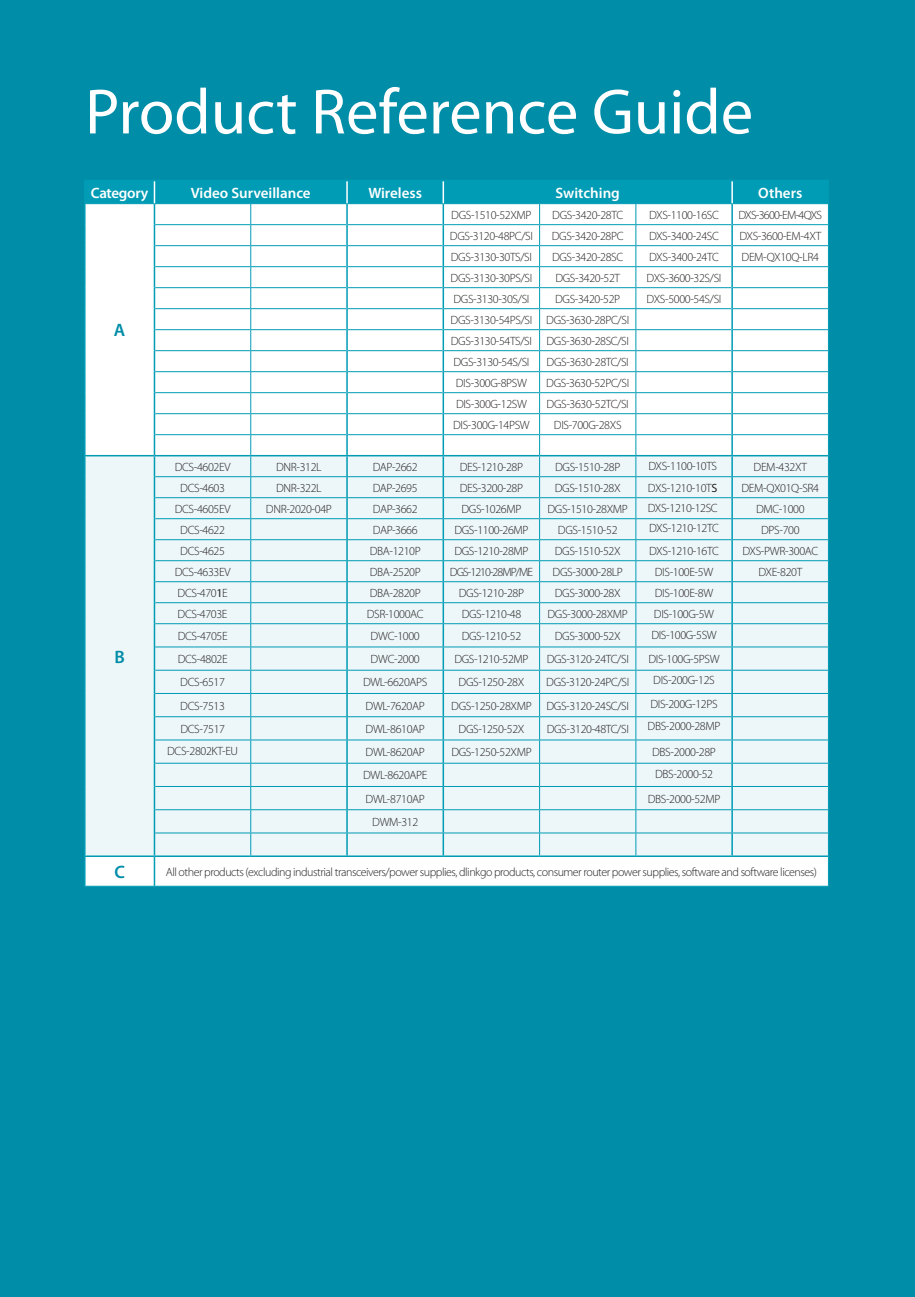
<style>
.page{position:relative;width:915px;height:1297px;background:#fff}
.page>*{position:absolute;margin:0;border:0;box-sizing:border-box;transform-origin:0 0}
.TITLE_switching_D{font:64.5px "Myriad Pro";color:#fff}
.body_BOLD{font:600 18px "Myriad Pro";color:#008da8}
.body_BOLD-2{font:600 15px "Myriad Pro";color:#fff}
.body_BOLD-3{font:600 15px "Myriad Pro";letter-spacing:-.02em;color:#fff}
.body_BOLD-4{font:300 12px "Myriad Pro";letter-spacing:-.03em;color:#231f20}
.body_BOLD-5{font:300 12px "Myriad Pro";letter-spacing:-.06em;color:#231f20}
.body_BOLD-6{font:300 12px "Myriad Pro";letter-spacing:-.08em;color:#231f20}
.s1{font-weight:400}
</style>
<div class="page">
<div style="left:0;top:0;width:914px;height:1297px;background:#008da8"></div>
<hr style="left:84px;top:886px;width:70px;height:1px;background:#009cb5">
<hr style="left:154px;top:886px;width:97px;height:1px;background:#009cb5">
<hr style="left:251px;top:886px;width:96px;height:1px;background:#009cb5">
<hr style="left:347px;top:886px;width:96px;height:1px;background:#009cb5">
<hr style="left:443px;top:886px;width:96px;height:1px;background:#009cb5">
<hr style="left:539px;top:886px;width:96px;height:1px;background:#009cb5">
<hr style="left:635px;top:886px;width:97px;height:1px;background:#009cb5">
<hr style="left:732px;top:886px;width:96px;height:1px;background:#009cb5">
<svg style="left:84px;top:180px;width:744px;height:706px;background:#def1f4"></svg>
<p class="TITLE_switching_D" style="left:85px;top:72px;width:669px">Product Reference Guide</p>
<p class="body_BOLD-3" style="left:91px;top:183px;width:59px">Category</p>
<p class="body_BOLD-2" style="left:191px;top:183px;width:121px">Video Surveillance</p>
<p class="body_BOLD-2" style="left:368px;top:183px;width:55px">Wireless</p>
<p class="body_BOLD-2" style="left:555px;top:183px;width:66px">Switching</p>
<p class="body_BOLD-2" style="left:758px;top:183px;width:45px">Others</p>
<p class="body_BOLD-4" style="left:451px;top:207px;width:82px">DGS-1510-52XMP</p>
<p class="body_BOLD-4" style="left:552px;top:207px;width:72px">DGS-3420-28TC</p>
<p class="body_BOLD-4" style="left:648px;top:207px;width:71px">DXS-1100-16SC</p>
<p class="body_BOLD-5" style="left:738px;top:207px;width:85px">DXS-3600-EM-4QXS</p>
<p class="body_BOLD-4" style="left:450px;top:228px;width:84px">DGS-3120-48PC/SI</p>
<p class="body_BOLD-4" style="left:551px;top:228px;width:73px">DGS-3420-28PC</p>
<p class="body_BOLD-4" style="left:648px;top:228px;width:71px">DXS-3400-24SC</p>
<p class="body_BOLD-4" style="left:739px;top:228px;width:83px">DXS-3600-EM-4XT</p>
<p class="body_BOLD" style="left:114px;top:319px;width:13px">A</p>
<p class="body_BOLD" style="left:114px;top:645px;width:12px">B</p>
<p class="body_BOLD-4" style="left:450px;top:249px;width:83px">DGS-3130-30TS/SI</p>
<p class="body_BOLD-4" style="left:552px;top:249px;width:73px">DGS-3420-28SC</p>
<p class="body_BOLD-4" style="left:450px;top:270px;width:83px">DGS-3130-30PS/SI</p>
<p class="body_BOLD-4" style="left:555px;top:270px;width:66px">DGS-3420-52T</p>
<p class="body_BOLD-4" style="left:453px;top:291px;width:77px">DGS-3130-30S/SI</p>
<p class="body_BOLD-4" style="left:555px;top:291px;width:67px">DGS-3420-52P</p>
<p class="body_BOLD-4" style="left:450px;top:312px;width:83px">DGS-3130-54PS/SI</p>
<p class="body_BOLD-4" style="left:546px;top:312px;width:84px">DGS-3630-28PC/SI</p>
<p class="body_BOLD-4" style="left:450px;top:333px;width:83px">DGS-3130-54TS/SI</p>
<p class="body_BOLD-4" style="left:546px;top:333px;width:84px">DGS-3630-28SC/SI</p>
<p class="body_BOLD-4" style="left:453px;top:354px;width:77px">DGS-3130-54S/SI</p>
<p class="body_BOLD-4" style="left:546px;top:354px;width:84px">DGS-3630-28TC/SI</p>
<p class="body_BOLD-4" style="left:456px;top:375px;width:73px">DIS-300G-8PSW</p>
<p class="body_BOLD-4" style="left:546px;top:375px;width:84px">DGS-3630-52PC/SI</p>
<p class="body_BOLD-4" style="left:456px;top:396px;width:72px">DIS-300G-12SW</p>
<p class="body_BOLD-4" style="left:546px;top:396px;width:84px">DGS-3630-52TC/SI</p>
<p class="body_BOLD-4" style="left:453px;top:417px;width:78px">DIS-300G-14PSW</p>
<p class="body_BOLD-4" style="left:553px;top:417px;width:69px">DIS-700G-28XS</p>
<p class="body_BOLD-4" style="left:649px;top:249px;width:71px">DXS-3400-24TC</p>
<p class="body_BOLD-4" style="left:646px;top:270px;width:76px">DXS-3600-32S/SI</p>
<p class="body_BOLD-4" style="left:646px;top:291px;width:76px">DXS-5000-54S/SI</p>
<p class="body_BOLD-4" style="left:741px;top:249px;width:79px">DEM-QX10Q-LR4</p>
<p class="body_BOLD-4" style="left:175px;top:459px;width:57px">DCS-4602EV</p>
<p class="body_BOLD-4" style="left:276px;top:459px;width:47px">DNR-312L</p>
<p class="body_BOLD-4" style="left:372px;top:459px;width:46px">DAP-2662</p>
<p class="body_BOLD-4" style="left:459px;top:459px;width:65px">DES-1210-28P</p>
<p class="body_BOLD-4" style="left:555px;top:459px;width:67px">DGS-1510-28P</p>
<p class="body_BOLD-4" style="left:648px;top:459px;width:70px">DXS-1100-10TS</p>
<p class="body_BOLD-4" style="left:753px;top:459px;width:55px">DEM-432XT</p>
<p class="body_BOLD-4" style="left:180px;top:480px;width:46px">DCS-4603</p>
<p class="body_BOLD-4" style="left:276px;top:480px;width:47px">DNR-322L</p>
<p class="body_BOLD-4" style="left:372px;top:480px;width:46px">DAP-2695</p>
<p class="body_BOLD-4" style="left:459px;top:480px;width:65px">DES-3200-28P</p>
<p class="body_BOLD-4" style="left:554px;top:480px;width:67px">DGS-1510-28X</p>
<p class="body_BOLD-4" style="left:741px;top:480px;width:79px">DEM-QX01Q-SR4</p>
<p class="body_BOLD-4" style="left:647px;top:481px;width:71px">DXS-1210-10T<span class="s1">S</span></p>
<p class="body_BOLD-4" style="left:175px;top:501px;width:57px">DCS-4605EV</p>
<p class="body_BOLD-4" style="left:266px;top:501px;width:67px">DNR-2020-04P</p>
<p class="body_BOLD-4" style="left:372px;top:501px;width:46px">DAP-3662</p>
<p class="body_BOLD-4" style="left:461px;top:501px;width:61px">DGS-1026MP</p>
<p class="body_BOLD-4" style="left:547px;top:501px;width:82px">DGS-1510-28XMP</p>
<p class="body_BOLD-4" style="left:647px;top:501px;width:71px">DXS-1210-12SC</p>
<p class="body_BOLD-4" style="left:755px;top:501px;width:50px">DMC-1000</p>
<p class="body_BOLD-4" style="left:180px;top:522px;width:46px">DCS-4622</p>
<p class="body_BOLD-4" style="left:372px;top:522px;width:46px">DAP-3666</p>
<p class="body_BOLD-4" style="left:454px;top:522px;width:76px">DGS-1100-26MP</p>
<p class="body_BOLD-4" style="left:557px;top:522px;width:61px">DGS-1510-52</p>
<p class="body_BOLD-4" style="left:649px;top:521px;width:71px">DXS-1210-12TC</p>
<p class="body_BOLD-4" style="left:760px;top:522px;width:40px">DPS-700</p>
<p class="body_BOLD-4" style="left:180px;top:543px;width:46px">DCS-4625</p>
<p class="body_BOLD-4" style="left:369px;top:543px;width:52px">DBA-1210P</p>
<p class="body_BOLD-4" style="left:454px;top:543px;width:76px">DGS-1210-28MP</p>
<p class="body_BOLD-4" style="left:554px;top:543px;width:67px">DGS-1510-52X</p>
<p class="body_BOLD-4" style="left:649px;top:543px;width:71px">DXS-1210-16TC</p>
<p class="body_BOLD-4" style="left:742px;top:543px;width:77px">DXS-PWR-300AC</p>
<p class="body_BOLD-4" style="left:175px;top:564px;width:57px">DCS-4633EV</p>
<p class="body_BOLD-4" style="left:369px;top:564px;width:52px">DBA-2520P</p>
<p class="body_BOLD-6" style="left:449px;top:564px;width:85px">DGS-1210-28MP/ME</p>
<p class="body_BOLD-4" style="left:552px;top:564px;width:72px">DGS-3000-28LP</p>
<p class="body_BOLD-4" style="left:654px;top:564px;width:60px">DIS-100E-5W</p>
<p class="body_BOLD-4" style="left:758px;top:564px;width:45px">DXE-820T</p>
<p class="body_BOLD-4" style="left:178px;top:585px;width:52px">DCS-470<span class="s1">1</span>E</p>
<p class="body_BOLD-4" style="left:369px;top:585px;width:52px">DBA-2820P</p>
<p class="body_BOLD-4" style="left:458px;top:585px;width:67px">DGS-1210-28P</p>
<p class="body_BOLD-4" style="left:554px;top:585px;width:67px">DGS-3000-28X</p>
<p class="body_BOLD-4" style="left:654px;top:585px;width:60px">DIS-100E-8W</p>
<p class="body_BOLD-4" style="left:178px;top:606px;width:51px">DCS-4703E</p>
<p class="body_BOLD-4" style="left:366px;top:606px;width:58px">DSR-1000AC</p>
<p class="body_BOLD-4" style="left:461px;top:606px;width:61px">DGS-1210-48</p>
<p class="body_BOLD-4" style="left:547px;top:606px;width:82px">DGS-3000-28XMP</p>
<p class="body_BOLD-4" style="left:653px;top:606px;width:62px">DIS-100G-5W</p>
<p class="body_BOLD-4" style="left:178px;top:629px;width:51px">DCS-4705E</p>
<p class="body_BOLD-4" style="left:370px;top:629px;width:51px">DWC-1000</p>
<p class="body_BOLD-4" style="left:461px;top:629px;width:61px">DGS-1210-52</p>
<p class="body_BOLD-4" style="left:554px;top:629px;width:67px">DGS-3000-52X</p>
<p class="body_BOLD-4" style="left:651px;top:627px;width:67px">DIS-100G-5SW</p>
<p class="body_BOLD-4" style="left:178px;top:652px;width:51px">DCS-4802E</p>
<p class="body_BOLD-4" style="left:370px;top:652px;width:51px">DWC-2000</p>
<p class="body_BOLD-4" style="left:454px;top:652px;width:76px">DGS-1210-52MP</p>
<p class="body_BOLD-4" style="left:546px;top:652px;width:84px">DGS-3120-24TC/SI</p>
<p class="body_BOLD-4" style="left:648px;top:651px;width:73px">DIS-100G-5PSW</p>
<p class="body_BOLD-4" style="left:180px;top:675px;width:46px">DCS-6517</p>
<p class="body_BOLD-4" style="left:363px;top:675px;width:66px">DWL-6620APS</p>
<p class="body_BOLD-4" style="left:458px;top:675px;width:67px">DGS-1250-28X</p>
<p class="body_BOLD-4" style="left:546px;top:675px;width:84px">DGS-3120-24PC/SI</p>
<p class="body_BOLD-4" style="left:653px;top:672px;width:63px">DIS-200G-12S</p>
<p class="body_BOLD-4" style="left:180px;top:698px;width:46px">DCS-7513</p>
<p class="body_BOLD-4" style="left:365px;top:698px;width:61px">DWL-7620AP</p>
<p class="body_BOLD-4" style="left:451px;top:698px;width:82px">DGS-1250-28XMP</p>
<p class="body_BOLD-4" style="left:546px;top:698px;width:84px">DGS-3120-24SC/SI</p>
<p class="body_BOLD-4" style="left:650px;top:696px;width:69px">DIS-200G-12PS</p>
<p class="body_BOLD-4" style="left:180px;top:722px;width:46px">DCS-7517</p>
<p class="body_BOLD-4" style="left:365px;top:722px;width:61px">DWL-8610AP</p>
<p class="body_BOLD-4" style="left:458px;top:722px;width:67px">DGS-1250-52X</p>
<p class="body_BOLD-4" style="left:546px;top:722px;width:84px">DGS-3120-48TC/SI</p>
<p class="body_BOLD-4" style="left:167px;top:743px;width:72px">DCS-2802KT-EU</p>
<p class="body_BOLD-4" style="left:365px;top:745px;width:61px">DWL-8620AP</p>
<p class="body_BOLD-4" style="left:451px;top:745px;width:82px">DGS-1250-52XMP</p>
<p class="body_BOLD-4" style="left:363px;top:768px;width:66px">DWL-8620APE</p>
<p class="body_BOLD-4" style="left:365px;top:791px;width:61px">DWL-8710AP</p>
<p class="body_BOLD-4" style="left:372px;top:815px;width:48px">DWM-312</p>
<p class="body_BOLD-4" style="left:647px;top:719px;width:74px">DBS-2000-28MP</p>
<p class="body_BOLD-4" style="left:652px;top:745px;width:65px">DBS-2000-28P</p>
<p class="body_BOLD-4" style="left:654px;top:767px;width:60px">DBS-2000-52</p>
<p class="body_BOLD-4" style="left:647px;top:791px;width:74px">DBS-2000-52MP</p>
<p class="body_BOLD" style="left:114px;top:860px;width:12px">C</p>
<p class="body_BOLD-4" style="left:166px;top:864px;width:652px">All other products (excluding industrial transceivers/power supplies, dlinkgo products, consumer router power supplies, software and software licenses)</p>
</div>
